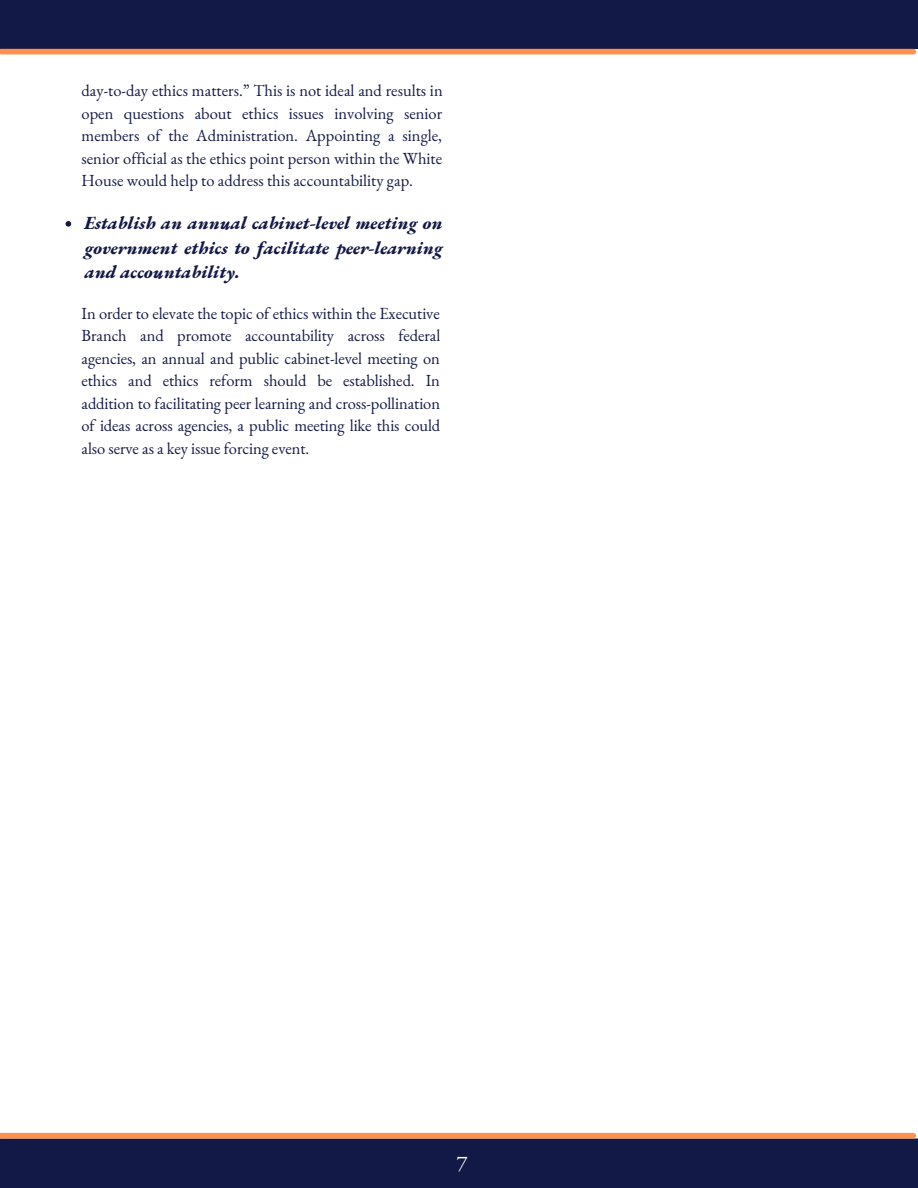
<style>
.page{position:relative;width:918px;height:1188px;background:#fff}
.page>*{position:absolute;margin:0;border:0;box-sizing:border-box;transform-origin:0 0}
.t1{font:22.5px "EB Garamond";color:#fff}
.t2{font:italic 800 18px/24.8px "EB Garamond";color:#131946;text-align:justify}
.t3{font:16.5px/22.5px "EB Garamond";letter-spacing:-.005em;color:#131946;text-align:justify}
</style>
<div class="page">
<div style="left:0;top:1138px;width:918px;height:50px;background:#131946"></div>
<div style="left:1px;top:1133px;width:912px;height:5px;background:#ff914d"></div>
<div style="left:0;top:0;width:918px;height:49px;background:#131946"></div>
<div style="left:1px;top:49px;width:912px;height:5px;background:#ff914d"></div>
<svg style="left:66px;top:221px;width:5px;height:6px"></svg>
<p class="t3" style="left:82px;top:79px;width:363px">day-to-day ethics matters.” This is not ideal and results in open questions about ethics issues involving senior members of the Administration. Appointing a single, senior official as the ethics point person within the White House would help to address this accountability gap.</p>
<p class="t2" style="left:85px;top:210px;width:359px">Establish an annual cabinet-level meeting on government ethics to facilitate peer-learning and accountability.</p>
<p class="t3" style="left:82px;top:302px;width:360px">In order to elevate the topic of ethics within the Executive Branch and promote accountability across federal agencies, an annual and public cabinet-level meeting on ethics and ethics reform should be established. In addition to facilitating peer learning and cross-pollination of ideas across agencies, a public meeting like this could also serve as a key issue forcing event.</p>
<p class="t1" style="left:456px;top:1148px;width:12px">7</p>
</div>
